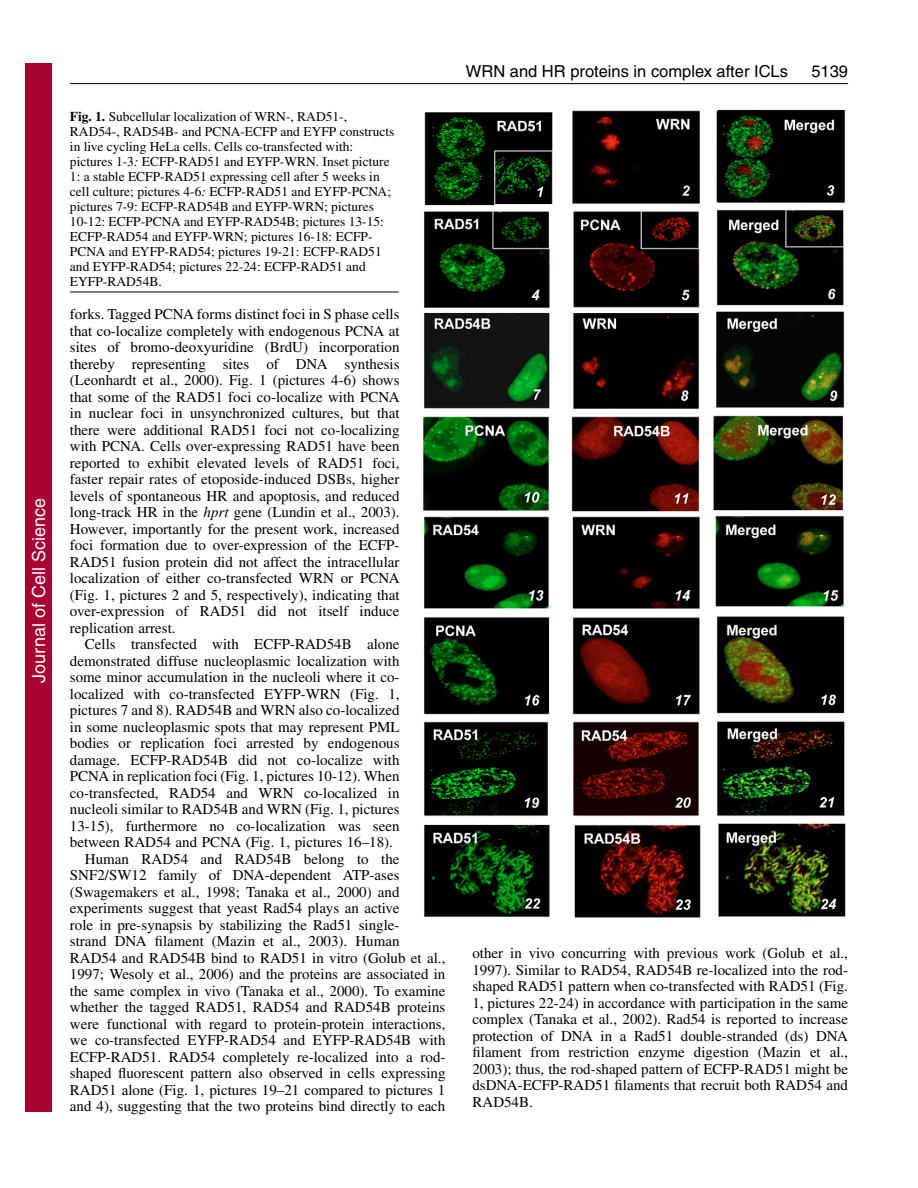
<style>
.page{position:relative;width:918px;height:1188px;background:#fff}
.page>*{position:absolute;margin:0;border:0;box-sizing:border-box;transform-origin:0 0}
.t1{font:18px "Helvetica";color:#fff}
.t2{font:16.5px "Helvetica";color:#000}
.t3{font:15px/16.5px "Times";color:#000;text-align:justify}
.t4{font:13.5px/15px "Times";color:#000}
.s1{font-weight:700}
.s2{font-style:italic}
</style>
<div class="page">
<hr style="left:70px;top:83px;width:778px;height:1px;background:#000">
<img style="left:423px;top:110px;width:423px;height:808px">
<hr style="left:70px;top:292px;width:329px;height:1px;background:#000">
<div style="left:26px;top:64px;width:26px;height:1048px;background:#a90332"></div>
<p class="t1" style="left:28px;top:683px;width:186px;rotate:-90deg">Journal of Cell Science</p>
<p class="t4" style="left:70px;top:110px;width:326px"><span class="s1">Fig. 1.</span> Subcellular localization of WRN-, RAD51-, RAD54-, RAD54B- and PCNA-ECFP and EYFP constructs in live cycling HeLa cells. Cells co-transfected with: pictures 1-3<span class="s2">:</span> ECFP-RAD51 and EYFP-WRN. Inset picture 1: a stable ECFP-RAD51 expressing cell after 5 weeks in cell culture; pictures 4-6<span class="s2">:</span> ECFP-RAD51 and EYFP-PCNA; pictures 7-9: ECFP-RAD54B and EYFP-WRN; pictures 10-12: ECFP-PCNA and EYFP-RAD54B; pictures 13-15:<br>ECFP-RAD54 and EYFP-WRN; pictures 16-18: ECFP-PCNA and EYFP-RAD54; pictures 19-21: ECFP-RAD51 and EYFP-RAD54; pictures 22-24: ECFP-RAD51 and EYFP-RAD54B.</p>
<p class="t3" style="left:70px;top:307px;width:331px">forks. Tagged PCNA forms distinct foci in S phase cells that co-localize completely with endogenous PCNA at sites of bromo-deoxyuridine (BrdU) incorporation thereby representing sites of DNA synthesis (Leonhardt et al., 2000). Fig. 1 (pictures 4-6) shows that some of the RAD51 foci co-localize with PCNA in nuclear foci in unsynchronized cultures, but that there were additional RAD51 foci not co-localizing with PCNA. Cells over-expressing RAD51 have been reported to exhibit elevated levels of RAD51 foci, faster repair rates of etoposide-induced DSBs, higher levels of spontaneous HR and apoptosis, and reduced long-track HR in the <span class="s2">hprt</span> gene (Lundin et al., 2003).<br>However, importantly for the present work, increased foci formation due to over-expression of the ECFP-RAD51 fusion protein did not affect the intracellular localization of either co-transfected WRN or PCNA (Fig. 1, pictures 2 and 5, respectively), indicating that over-expression of RAD51 did not itself induce replication arrest.</p>
<p class="t3" style="left:85px;top:637px;width:316px">Cells transfected with ECFP-RAD54B alone</p>
<p class="t3" style="left:70px;top:654px;width:331px">demonstrated diffuse nucleoplasmic localization with</p>
<p class="t3" style="left:70px;top:670px;width:331px">some minor accumulation in the nucleoli where it co-</p>
<p class="t3" style="left:70px;top:687px;width:331px">localized with co-transfected EYFP-WRN (Fig. 1,</p>
<p class="t3" style="left:70px;top:703px;width:331px">pictures 7 and 8). RAD54B and WRN also co-localized</p>
<p class="t3" style="left:70px;top:720px;width:331px">in some nucleoplasmic spots that may represent PML</p>
<p class="t3" style="left:70px;top:736px;width:331px">bodies or replication foci arrested by endogenous</p>
<p class="t3" style="left:70px;top:753px;width:331px">damage. ECFP-RAD54B did not co-localize with</p>
<p class="t3" style="left:70px;top:769px;width:331px">PCNA in replication foci (Fig. 1, pictures 10-12). When</p>
<p class="t3" style="left:70px;top:786px;width:331px">co-transfected, RAD54 and WRN co-localized in</p>
<p class="t3" style="left:70px;top:802px;width:331px">nucleoli similar to RAD54B and WRN (Fig. 1, pictures</p>
<p class="t3" style="left:70px;top:819px;width:331px">13-15), furthermore no co-localization was seen</p>
<p class="t3" style="left:70px;top:835px;width:324px">between RAD54 and PCNA (Fig. 1, pictures 16–18).</p>
<p class="t3" style="left:85px;top:852px;width:316px">Human RAD54 and RAD54B belong to the</p>
<p class="t3" style="left:70px;top:868px;width:331px">SNF2/SW12 family of DNA-dependent ATP-ases</p>
<p class="t3" style="left:70px;top:885px;width:331px">(Swagemakers et al., 1998; Tanaka et al., 2000) and</p>
<p class="t3" style="left:70px;top:901px;width:331px">experiments suggest that yeast Rad54 plays an active</p>
<p class="t3" style="left:70px;top:918px;width:331px">role in pre-synapsis by stabilizing the Rad51 single-</p>
<p class="t3" style="left:70px;top:934px;width:331px">strand DNA filament (Mazin et al., 2003). Human</p>
<p class="t3" style="left:70px;top:951px;width:377px">RAD54 and RAD54B bind to RAD51 in vitro (Golub et al.,</p>
<p class="t3" style="left:70px;top:967px;width:377px">1997; Wesoly et al., 2006) and the proteins are associated in</p>
<p class="t3" style="left:70px;top:984px;width:377px">the same complex in vivo (Tanaka et al., 2000). To examine</p>
<p class="t3" style="left:70px;top:1000px;width:377px">whether the tagged RAD51, RAD54 and RAD54B proteins</p>
<p class="t3" style="left:70px;top:1017px;width:377px">were functional with regard to protein-protein interactions,</p>
<p class="t3" style="left:70px;top:1033px;width:377px">we co-transfected EYFP-RAD54 and EYFP-RAD54B with</p>
<p class="t3" style="left:70px;top:1050px;width:377px">ECFP-RAD51. RAD54 completely re-localized into a rod-</p>
<p class="t3" style="left:70px;top:1066px;width:377px">shaped fluorescent pattern also observed in cells expressing</p>
<p class="t3" style="left:70px;top:1083px;width:377px">RAD51 alone (Fig. 1, pictures 19–21 compared to pictures 1</p>
<p class="t3" style="left:70px;top:1099px;width:377px">and 4), suggesting that the two proteins bind directly to each</p>
<p class="t2" style="left:466px;top:65px;width:324px">WRN and HR proteins in complex after ICLs</p>
<p class="t2" style="left:811px;top:65px;width:38px">5139</p>
<p class="t3" style="left:472px;top:947px;width:377px">other in vivo concurring with previous work (Golub et al., 1997). Similar to RAD54, RAD54B re-localized into the rod&shy;shaped RAD51 pattern when co-transfected with RAD51 (Fig.<br>1, pictures 22-24) in accordance with participation in the same complex (Tanaka et al., 2002). Rad54 is reported to increase protection of DNA in a Rad51 double-stranded (ds) DNA filament from restriction enzyme digestion (Mazin et al., 2003); thus, the rod-shaped pattern of ECFP-RAD51 might be dsDNA-ECFP-RAD51 filaments that recruit both RAD54 and RAD54B.</p>
</div>
